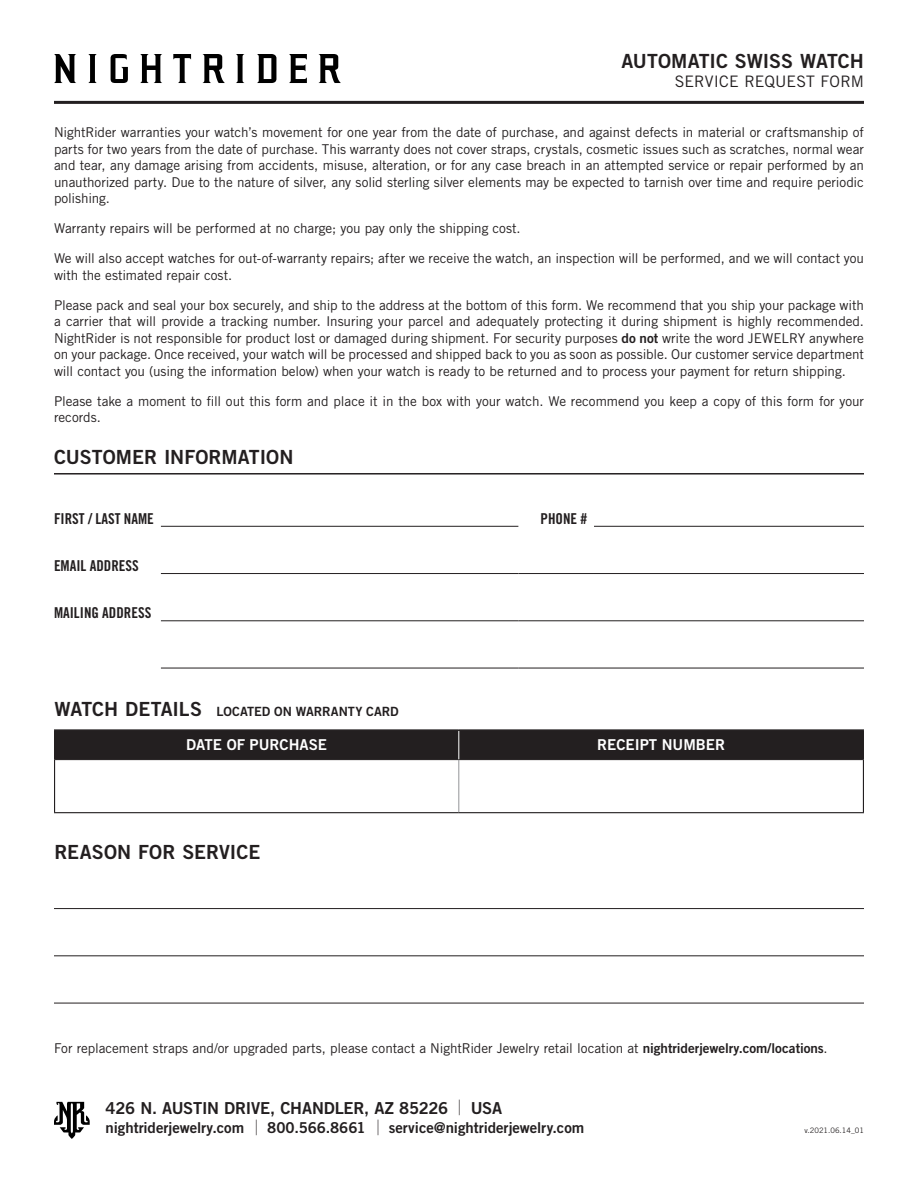
<style>
.page{position:relative;width:918px;height:1188px;background:#fff}
.page>*{position:absolute;margin:0;border:0;box-sizing:border-box;transform-origin:0 0}
.t1{font:19.5px "Trade Gothic LT Std Bd 2";color:#231f20}
.t2{font:16.5px "Trade Gothic LT Std Bd 2";letter-spacing:-.015em;color:#231f20}
.t3{font:15.9px "Trade Gothic LT Std";letter-spacing:.005em;color:#231f20}
.t4{font:15px "Trade Gothic LT Std Bd 2";letter-spacing:-.005em;color:#231f20}
.t5{font:15px "Trade Gothic LT Std Bd Cn 20";color:#231f20}
.t6{font:15px "Trade Gothic LT Std Bd 2";color:#fff}
.t7{font:13.5px/16.5px "Trade Gothic LT Std";letter-spacing:-.005em;color:#231f20;text-align:justify}
.t8{font:12.75px "Trade Gothic LT Std Bd 2";color:#231f20}
.t9{font:7.5px "Trade Gothic LT Std";color:#231f20}
.s1{font-family:"Trade Gothic LT Std Bd 2"}
.s2{font-family:"Trade Gothic LT Std";font-size:21px}
</style>
<div class="page">
<hr style="left:54px;top:1003px;width:810px;height:1px;background:#231f20">
<hr style="left:54px;top:955px;width:810px;height:1px;background:#231f20">
<hr style="left:54px;top:908px;width:810px;height:1px;background:#231f20">
<hr style="left:54px;top:729px;width:405px;height:2px;background:#231f20">
<hr style="left:459px;top:729px;width:405px;height:2px;background:#231f20">
<hr style="left:459px;top:760px;width:1px;height:52px;background:#939598">
<hr style="left:54px;top:812px;width:405px;height:1px;background:#231f20">
<hr style="left:459px;top:812px;width:405px;height:1px;background:#231f20">
<div style="left:54px;top:730px;width:810px;height:30px;background:#231f20"></div>
<hr style="left:54px;top:760px;width:1px;height:52px;background:#231f20">
<hr style="left:863px;top:760px;width:1px;height:52px;background:#231f20">
<hr style="left:161px;top:668px;width:357px;height:1px;background:#231f20">
<hr style="left:518px;top:668px;width:76px;height:1px;background:#231f20">
<hr style="left:594px;top:668px;width:270px;height:1px;background:#231f20">
<hr style="left:161px;top:620px;width:357px;height:1px;background:#231f20">
<hr style="left:518px;top:620px;width:76px;height:1px;background:#231f20">
<hr style="left:594px;top:620px;width:270px;height:1px;background:#231f20">
<hr style="left:161px;top:573px;width:357px;height:1px;background:#231f20">
<hr style="left:518px;top:573px;width:76px;height:1px;background:#231f20">
<hr style="left:594px;top:573px;width:270px;height:1px;background:#231f20">
<hr style="left:594px;top:526px;width:270px;height:1px;background:#231f20">
<hr style="left:161px;top:526px;width:357px;height:1px;background:#231f20">
<hr style="left:54px;top:473px;width:810px;height:2px;background:#231f20">
<svg style="left:54px;top:1102px;width:36px;height:37px"></svg>
<hr style="left:54px;top:101px;width:810px;height:3px;background:#231f20">
<svg style="left:54px;top:54px;width:287px;height:29px"></svg>
<p class="t1" style="left:621px;top:49px;width:244px">AUTOMATIC SWISS WATCH</p>
<p class="t3" style="left:675px;top:72px;width:191px">SERVICE REQUEST FORM</p>
<p class="t7" style="left:54px;top:124px;width:812px">NightRider warranties your watch’s movement for one year from the date of purchase, and against defects in material or craftsmanship of parts for two years from the date of purchase. This warranty does not cover straps, crystals, cosmetic issues such as scratches, normal wear and tear, any damage arising from accidents, misuse, alteration, or for any case breach in an attempted service or repair performed by an unauthorized party. Due to the nature of silver, any solid sterling silver elements may be expected to tarnish over time and require periodic polishing.</p>
<p class="t7" style="left:54px;top:220px;width:468px">Warranty repairs will be performed at no charge; you pay only the shipping cost.</p>
<p class="t7" style="left:54px;top:250px;width:812px">We will also accept watches for out-of-warranty repairs; after we receive the watch, an inspection will be performed, and we will contact you with the estimated repair cost.</p>
<p class="t7" style="left:54px;top:297px;width:812px">Please pack and seal your box securely, and ship to the address at the bottom of this form. We recommend that you ship your package with a carrier that will provide a tracking number. Insuring your parcel and adequately protecting it during shipment is highly recommended.<br>NightRider is not responsible for product lost or damaged during shipment. For security purposes <span class="s1">do not</span> write the word JEWELRY anywhere on your package. Once received, your watch will be processed and shipped back to you as soon as possible. Our customer service department will contact you (using the information below) when your watch is ready to be returned and to process your payment for return shipping.</p>
<p class="t7" style="left:54px;top:393px;width:812px">Please take a moment to fill out this form and place it in the box with your watch. We recommend you keep a copy of this form for your records.</p>
<p class="t1" style="left:54px;top:445px;width:241px">CUSTOMER INFORMATION</p>
<p class="t5" style="left:54px;top:509px;width:101px">FIRST / LAST NAME</p>
<p class="t5" style="left:541px;top:509px;width:48px">PHONE #</p>
<p class="t5" style="left:54px;top:556px;width:86px">EMAIL ADDRESS</p>
<p class="t5" style="left:54px;top:604px;width:99px">MAILING ADDRESS</p>
<p class="t1" style="left:54px;top:697px;width:149px">WATCH DETAILS</p>
<p class="t8" style="left:217px;top:704px;width:184px">LOCATED ON WARRANTY CARD</p>
<p class="t6" style="left:186px;top:736px;width:142px">DATE OF PURCHASE</p>
<p class="t6" style="left:597px;top:736px;width:129px">RECEIPT NUMBER</p>
<p class="t1" style="left:54px;top:840px;width:207px">REASON FOR SERVICE</p>
<p class="t7" style="left:54px;top:1040px;width:775px">For replacement straps and/or upgraded parts, please contact a NightRider Jewelry retail location at <span class="s1">nightriderjewelry.com/locations</span>.</p>
<p class="t2" style="left:106px;top:1098px;width:398px">426 N. AUSTIN DRIVE, CHANDLER, AZ 85226 <span class="s2">|</span> USA</p>
<p class="t4" style="left:106px;top:1118px;width:480px">nightriderjewelry.com <span class="s2">|</span> 800.566.8661 <span class="s2">|</span> service@nightriderjewelry.com</p>
<p class="t9" style="left:805px;top:1125px;width:61px">v.2021.06.14_01</p>
</div>
